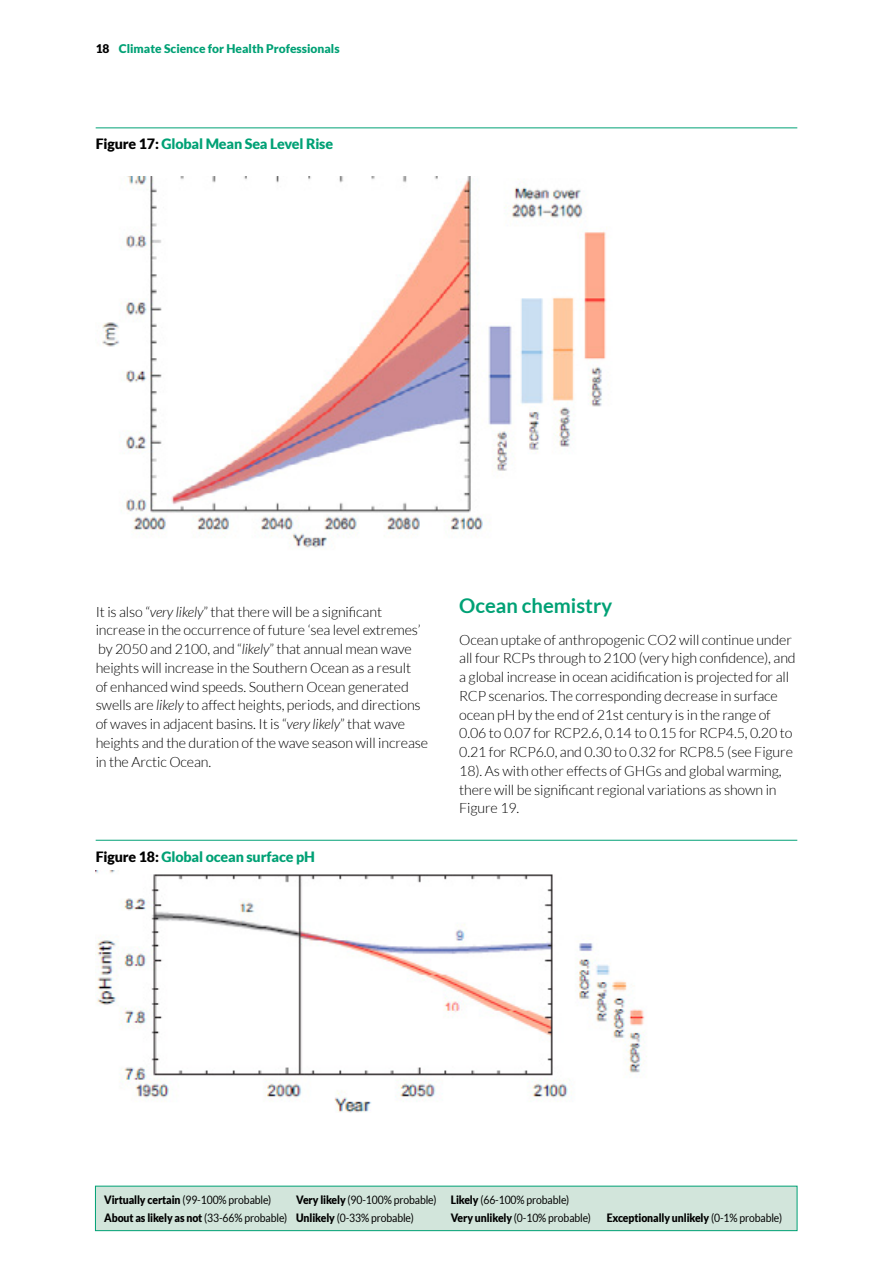
<style>
.page{position:relative;width:893px;height:1263px;background:#fff}
.page>*{position:absolute;margin:0;border:0;box-sizing:border-box;transform-origin:0 0}
.t1{font:700 20.25px "Lato";color:#00a175}
.t2{font:300 14.25px/18.8px "Lato";letter-spacing:-.01em;color:#000}
.t3{font:900 14.25px "Lato";letter-spacing:-.01em;color:#00a175}
.t4{font:900 12px "Lato";color:#00a175}
.t5{font:11.55px/17.5px "Lato";letter-spacing:-.01em;color:#000;scale:.9 1}
.t6{font:900 11.55px "Lato";letter-spacing:-.01em;color:#000;scale:.9 1}
.s1{color:#000}
.s2{font-style:italic}
.s3{font-weight:900}
.s4{font-weight:400}
</style>
<div class="page">
<div style="left:95px;top:1186px;width:702px;height:44px;background:#d2e5db"></div>
<div style="left:95px;top:1186px;width:702px;height:45px;border:1px solid #00a175"></div>
<hr style="left:96px;top:128px;width:701px;height:1px;background:#00a175">
<img style="left:102px;top:177px;width:505px;height:371px">
<hr style="left:96px;top:840px;width:701px;height:1px;background:#00a175">
<img style="left:96px;top:870px;width:551px;height:242px">
<p class="t4" style="left:96px;top:42px;width:245px"><span class="s1">18</span> Climate Science for Health Professionals</p>
<p class="t3" style="left:96px;top:136px;width:239px"><span class="s1">Figure 17:</span> Global Mean Sea Level Rise</p>
<p class="t2" style="left:96px;top:602px;width:334px">It is also “<span class="s2">very likely</span>” that there will be a significant increase in the occurrence of future ‘sea level extremes’ by 2050 and 2100, and “<span class="s2">likely</span>” that annual mean wave heights will increase in the Southern Ocean as a result<br>of enhanced wind speeds. Southern Ocean generated swells are <span class="s2">likely</span> to affect heights, periods, and directions of waves in adjacent basins. It is “<span class="s2">very likely</span>” that wave heights and the duration of the wave season will increase in the Arctic Ocean.</p>
<h1 class="t1" style="left:459px;top:594px;width:154px">Ocean chemistry</h1>
<p class="t2" style="left:459px;top:630px;width:338px">Ocean uptake of anthropogenic CO2 will continue under all four RCPs through to 2100 (very high confidence), and a global increase in ocean acidification is projected for all RCP scenarios. The corresponding decrease in surface ocean pH by the end of 21st century is in the range of 0.06 to 0.07 for RCP2.6, 0.14 to 0.15 for RCP4.5, 0.20 to 0.21 for RCP6.0, and 0.30 to 0.32 for RCP8.5 (see Figure 18). As with other effects of GHGs and global warming, there will be significant regional variations as shown in Figure 19.</p>
<p class="t3" style="left:96px;top:848px;width:221px"><span class="s1">Figure 18:</span> Global ocean surface pH</p>
<p class="t5" style="left:104px;top:1191px;width:187px"><span class="s3">Virtually certain</span> (99-100% probable)</p>
<p class="t5" style="left:104px;top:1191px;width:518px;text-indent:192px"><span class="s3">Very likely</span> (90-100% probable) <span class="s3">Likely</span> (66-100% probable)<br><span class="s3">About as likely as not</span> (33-66% probable) <span class="s3">Unlikely</span> (0-33% probable)</p>
<p class="t5" style="left:451px;top:1208px;width:157px"><span class="s3">Very unlikely</span> (0-10% probable)</p>
<p class="t6" style="left:607px;top:1211px;width:196px">Exceptionally unlikely <span class="s4">(0-1% probable)</span></p>
</div>
